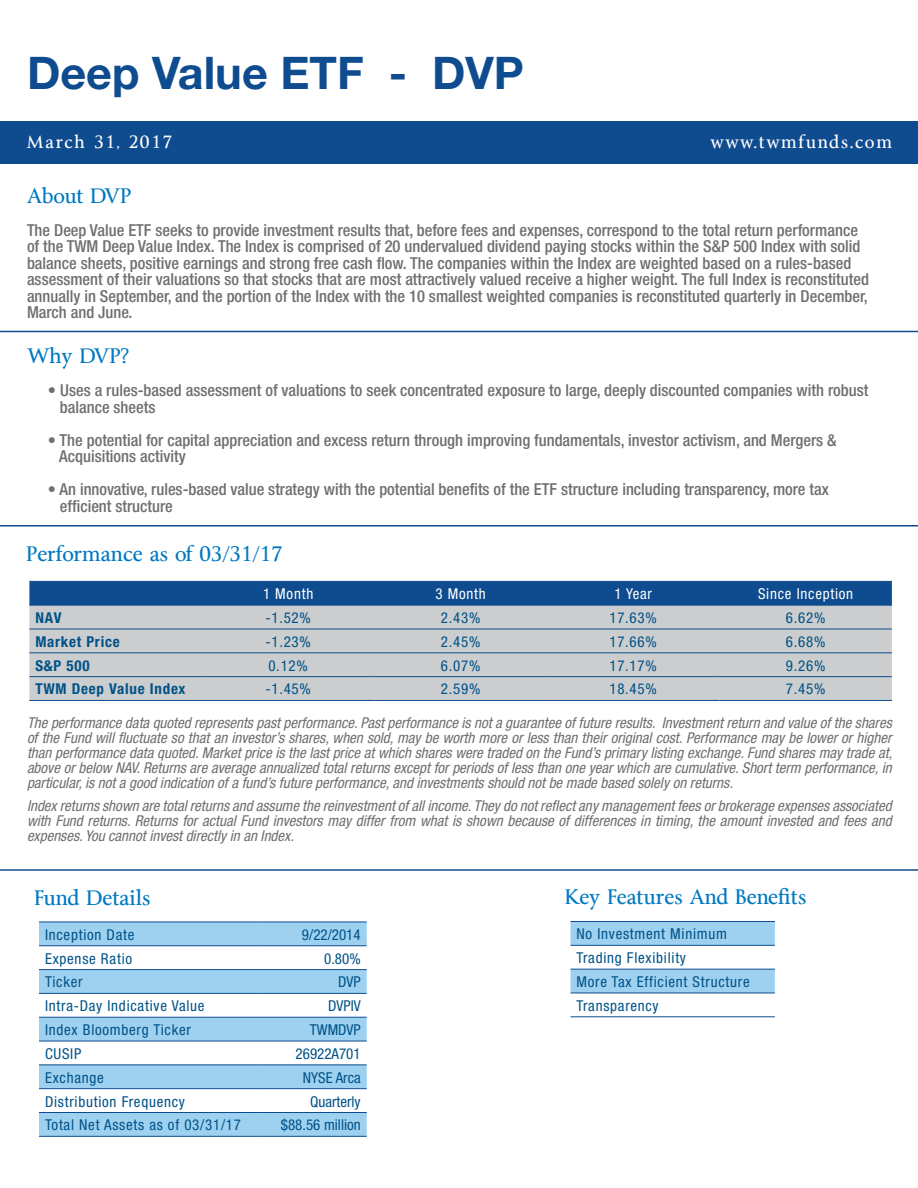
<style>
.page{position:relative;width:918px;height:1188px;background:#fff}
.page>*{position:absolute;margin:0;border:0;box-sizing:border-box;transform-origin:0 0}
.t1{font:700 45px "Helvetica Neue";color:#0f4c8f}
.t2{font:19.5px "Byington";color:#0079c2}
.t3{font:500 condensed 16.5px/16.5px "Helvetica Neue";color:#6d6f71}
.t4{font:16.5px "Byington";letter-spacing:.1em;color:#fff}
.t5{font:italic condensed 15px/15px "Helvetica Neue";color:#6d6f71;text-align:justify}
.t6{font:condensed 15px/23.9px "Helvetica Neue";letter-spacing:.05em;color:#005288}
.t7{font:condensed 15px "Helvetica Neue";color:#005288}
.t8{font:700 condensed 15px "Helvetica Neue";letter-spacing:.05em;color:#005288}
.t9{font:condensed 15px "Helvetica Neue";letter-spacing:.05em;color:#fff}
</style>
<div class="page">
<div style="left:0;top:121px;width:918px;height:43px;background:#0f4c8f"></div>
<svg style="left:571px;top:922px;width:204px;height:71px"></svg>
<hr style="left:571px;top:921px;width:204px;height:1px;background:#0f4c8f">
<hr style="left:571px;top:945px;width:204px;height:1px;background:#0f4c8f">
<hr style="left:571px;top:969px;width:204px;height:1px;background:#0f4c8f">
<hr style="left:571px;top:993px;width:204px;height:1px;background:#0f4c8f">
<hr style="left:571px;top:1016px;width:204px;height:1px;background:#0f4c8f">
<hr style="left:0;top:331px;width:918px;height:1px;background:#0f4c8f">
<hr style="left:0;top:525px;width:918px;height:1px;background:#0f4c8f">
<hr style="left:0;top:869px;width:918px;height:2px;background:#0f4c8f">
<div style="left:29px;top:582px;width:863px;height:23px;background:#0f4c8f"></div>
<div style="left:29px;top:606px;width:863px;height:94px;background:#cbcdce"></div>
<hr style="left:29px;top:581px;width:173px;height:1px;background:#0f4c8f">
<hr style="left:29px;top:605px;width:173px;height:1px;background:#0f4c8f">
<hr style="left:202px;top:581px;width:172px;height:1px;background:#0f4c8f">
<hr style="left:202px;top:605px;width:172px;height:1px;background:#0f4c8f">
<hr style="left:374px;top:581px;width:173px;height:1px;background:#0f4c8f">
<hr style="left:374px;top:605px;width:173px;height:1px;background:#0f4c8f">
<hr style="left:547px;top:581px;width:172px;height:1px;background:#0f4c8f">
<hr style="left:547px;top:605px;width:172px;height:1px;background:#0f4c8f">
<hr style="left:719px;top:581px;width:173px;height:1px;background:#0f4c8f">
<hr style="left:719px;top:605px;width:173px;height:1px;background:#0f4c8f">
<hr style="left:29px;top:629px;width:173px;height:1px;background:#0f4c8f">
<hr style="left:202px;top:629px;width:172px;height:1px;background:#0f4c8f">
<hr style="left:374px;top:629px;width:173px;height:1px;background:#0f4c8f">
<hr style="left:547px;top:629px;width:172px;height:1px;background:#0f4c8f">
<hr style="left:719px;top:629px;width:173px;height:1px;background:#0f4c8f">
<hr style="left:29px;top:652px;width:173px;height:1px;background:#0f4c8f">
<hr style="left:202px;top:652px;width:172px;height:1px;background:#0f4c8f">
<hr style="left:374px;top:652px;width:173px;height:1px;background:#0f4c8f">
<hr style="left:547px;top:652px;width:172px;height:1px;background:#0f4c8f">
<hr style="left:719px;top:652px;width:173px;height:1px;background:#0f4c8f">
<hr style="left:29px;top:676px;width:173px;height:1px;background:#0f4c8f">
<hr style="left:202px;top:676px;width:172px;height:1px;background:#0f4c8f">
<hr style="left:374px;top:676px;width:173px;height:1px;background:#0f4c8f">
<hr style="left:547px;top:676px;width:172px;height:1px;background:#0f4c8f">
<hr style="left:719px;top:676px;width:173px;height:1px;background:#0f4c8f">
<hr style="left:29px;top:700px;width:173px;height:1px;background:#0f4c8f">
<hr style="left:202px;top:700px;width:172px;height:1px;background:#0f4c8f">
<hr style="left:374px;top:700px;width:173px;height:1px;background:#0f4c8f">
<hr style="left:547px;top:700px;width:172px;height:1px;background:#0f4c8f">
<hr style="left:719px;top:700px;width:173px;height:1px;background:#0f4c8f">
<svg style="left:39px;top:923px;width:328px;height:213px;fill:#9ed1f0"></svg>
<hr style="left:39px;top:922px;width:222px;height:1px;background:#0f4c8f">
<hr style="left:261px;top:922px;width:106px;height:1px;background:#0f4c8f">
<hr style="left:39px;top:945px;width:222px;height:1px;background:#0f4c8f">
<hr style="left:261px;top:945px;width:106px;height:1px;background:#0f4c8f">
<hr style="left:39px;top:969px;width:222px;height:1px;background:#0f4c8f">
<hr style="left:261px;top:969px;width:106px;height:1px;background:#0f4c8f">
<hr style="left:39px;top:993px;width:222px;height:1px;background:#0f4c8f">
<hr style="left:261px;top:993px;width:106px;height:1px;background:#0f4c8f">
<hr style="left:39px;top:1017px;width:222px;height:1px;background:#0f4c8f">
<hr style="left:261px;top:1017px;width:106px;height:1px;background:#0f4c8f">
<hr style="left:39px;top:1041px;width:222px;height:1px;background:#0f4c8f">
<hr style="left:261px;top:1041px;width:106px;height:1px;background:#0f4c8f">
<hr style="left:39px;top:1064px;width:222px;height:1px;background:#0f4c8f">
<hr style="left:261px;top:1064px;width:106px;height:1px;background:#0f4c8f">
<hr style="left:39px;top:1088px;width:222px;height:1px;background:#0f4c8f">
<hr style="left:261px;top:1088px;width:106px;height:1px;background:#0f4c8f">
<hr style="left:39px;top:1112px;width:222px;height:1px;background:#0f4c8f">
<hr style="left:39px;top:1136px;width:222px;height:1px;background:#0f4c8f">
<hr style="left:261px;top:1112px;width:106px;height:1px;background:#0f4c8f">
<hr style="left:261px;top:1136px;width:106px;height:1px;background:#0f4c8f">
<h1 class="t1" style="left:27px;top:45px;width:498px">Deep Value ETF - DVP</h1>
<p class="t4" style="left:27px;top:132px;width:147px">March 31, 2017</p>
<p class="t4" style="left:711px;top:132px;width:183px">www.twmfunds.com</p>
<p class="t2" style="left:27px;top:184px;width:106px">About DVP</p>
<p class="t3" style="left:27px;top:221px;width:843px">The Deep Value ETF seeks to provide investment results that, before fees and expenses, correspond to the total return performance of the TWM Deep Value Index. The Index is comprised of 20 undervalued dividend paying stocks within the S&amp;P 500 Index with solid balance sheets, positive earnings and strong free cash flow. The companies within the Index are weighted based on a rules-based assessment of their valuations so that stocks that are most attractively valued receive a higher weight. The full Index is reconstituted annually in September, and the portion of the Index with the 10 smallest weighted companies is reconstituted quarterly in December, March and June.</p>
<p class="t2" style="left:27px;top:344px;width:103px">Why DVP?</p>
<p class="t3" style="left:60px;top:382px;width:810px;text-indent:-12px">• Uses a rules-based assessment of valuations to seek concentrated exposure to large, deeply discounted companies with robust balance sheets</p>
<p class="t3" style="left:59px;top:431px;width:779px;text-indent:-11px">• The potential for capital appreciation and excess return through improving fundamentals, investor activism, and Mergers &amp;<br>Acquisitions activity</p>
<p class="t3" style="left:60px;top:481px;width:770px;text-indent:-12px">• An innovative, rules-based value strategy with the potential benefits of the ETF structure including transparency, more tax efficient structure</p>
<p class="t2" style="left:27px;top:542px;width:258px">Performance as of 03/31/17</p>
<p class="t9" style="left:263px;top:585px;width:52px">1 Month</p>
<p class="t9" style="left:436px;top:585px;width:52px">3 Month</p>
<p class="t9" style="left:614px;top:585px;width:39px">1 Year</p>
<p class="t9" style="left:758px;top:585px;width:97px">Since Inception</p>
<p class="t8" style="left:35px;top:609px;width:28px">NAV</p>
<p class="t6" style="left:265px;top:606px;width:47px">-1.52%</p>
<p class="t6" style="left:441px;top:606px;width:41px">2.43%</p>
<p class="t6" style="left:609px;top:606px;width:49px">17.63%</p>
<p class="t6" style="left:786px;top:606px;width:41px">6.62%</p>
<p class="t8" style="left:35px;top:632px;width:86px">Market Price</p>
<p class="t6" style="left:265px;top:630px;width:47px">-1.23%</p>
<p class="t6" style="left:441px;top:630px;width:41px">2.45%</p>
<p class="t6" style="left:609px;top:630px;width:49px">17.66%</p>
<p class="t6" style="left:786px;top:630px;width:41px">6.68%</p>
<p class="t8" style="left:35px;top:656px;width:56px">S&amp;P 500</p>
<p class="t6" style="left:268px;top:653px;width:41px">0.12%</p>
<p class="t6" style="left:441px;top:653px;width:41px">6.07%</p>
<p class="t6" style="left:609px;top:653px;width:49px">17.17%</p>
<p class="t6" style="left:786px;top:653px;width:41px">9.26%</p>
<p class="t8" style="left:35px;top:680px;width:152px">TWM Deep Value Index</p>
<p class="t6" style="left:265px;top:677px;width:47px">-1.45%</p>
<p class="t6" style="left:441px;top:677px;width:41px">2.59%</p>
<p class="t6" style="left:609px;top:677px;width:49px">18.45%</p>
<p class="t6" style="left:786px;top:677px;width:41px">7.45%</p>
<p class="t5" style="left:27px;top:715px;width:867px">The performance data quoted represents past performance. Past performance is not a guarantee of future results. Investment return and value of the shares of the Fund will fluctuate so that an investor’s shares, when sold, may be worth more or less than their original cost. Performance may be lower or higher than performance data quoted. Market price is the last price at which shares were traded on the Fund’s primary listing exchange. Fund shares may trade at, above or below NAV. Returns are average annualized total returns except for periods of less than one year which are cumulative. Short term performance, in particular, is not a good indication of a fund’s future performance, and investments should not be made based solely on returns.</p>
<p class="t5" style="left:27px;top:798px;width:866px">Index returns shown are total returns and assume the reinvestment of all income. They do not reflect any management fees or brokerage expenses associated with Fund returns. Returns for actual Fund investors may differ from what is shown because of differences in timing, the amount invested and fees and expenses. You cannot invest directly in an Index.</p>
<p class="t2" style="left:34px;top:886px;width:117px">Fund Details</p>
<p class="t2" style="left:565px;top:885px;width:243px">Key Features And Benefits</p>
<p class="t6" style="left:45px;top:922px;width:91px">Inception Date</p>
<p class="t6" style="left:302px;top:922px;width:60px">9/22/2014</p>
<p class="t6" style="left:45px;top:946px;width:89px">Expense Ratio</p>
<p class="t6" style="left:324px;top:946px;width:38px">0.80%</p>
<p class="t6" style="left:45px;top:970px;width:39px">Ticker</p>
<p class="t6" style="left:338px;top:970px;width:24px">DVP</p>
<p class="t6" style="left:45px;top:994px;width:161px">Intra-Day Indicative Value</p>
<p class="t6" style="left:328px;top:994px;width:34px">DVPIV</p>
<p class="t6" style="left:45px;top:1018px;width:147px">Index Bloomberg Ticker</p>
<p class="t6" style="left:310px;top:1018px;width:52px">TWMDVP</p>
<p class="t6" style="left:45px;top:1042px;width:38px">CUSIP</p>
<p class="t7" style="left:296px;top:1045px;width:67px">26922A701</p>
<p class="t6" style="left:45px;top:1065px;width:60px">Exchange</p>
<p class="t7" style="left:303px;top:1069px;width:59px">NYSE Arca</p>
<p class="t6" style="left:45px;top:1089px;width:141px">Distribution Frequency</p>
<p class="t7" style="left:310px;top:1093px;width:52px">Quarterly</p>
<p class="t6" style="left:45px;top:1113px;width:198px">Total Net Assets as of 03/31/17</p>
<p class="t7" style="left:281px;top:1116px;width:81px">$88.56 million</p>
<p class="t6" style="left:577px;top:922px;width:175px">No Investment Minimum<br>Trading Flexibility<br>More Tax Efficient Structure<br>Transparency</p>
</div>
